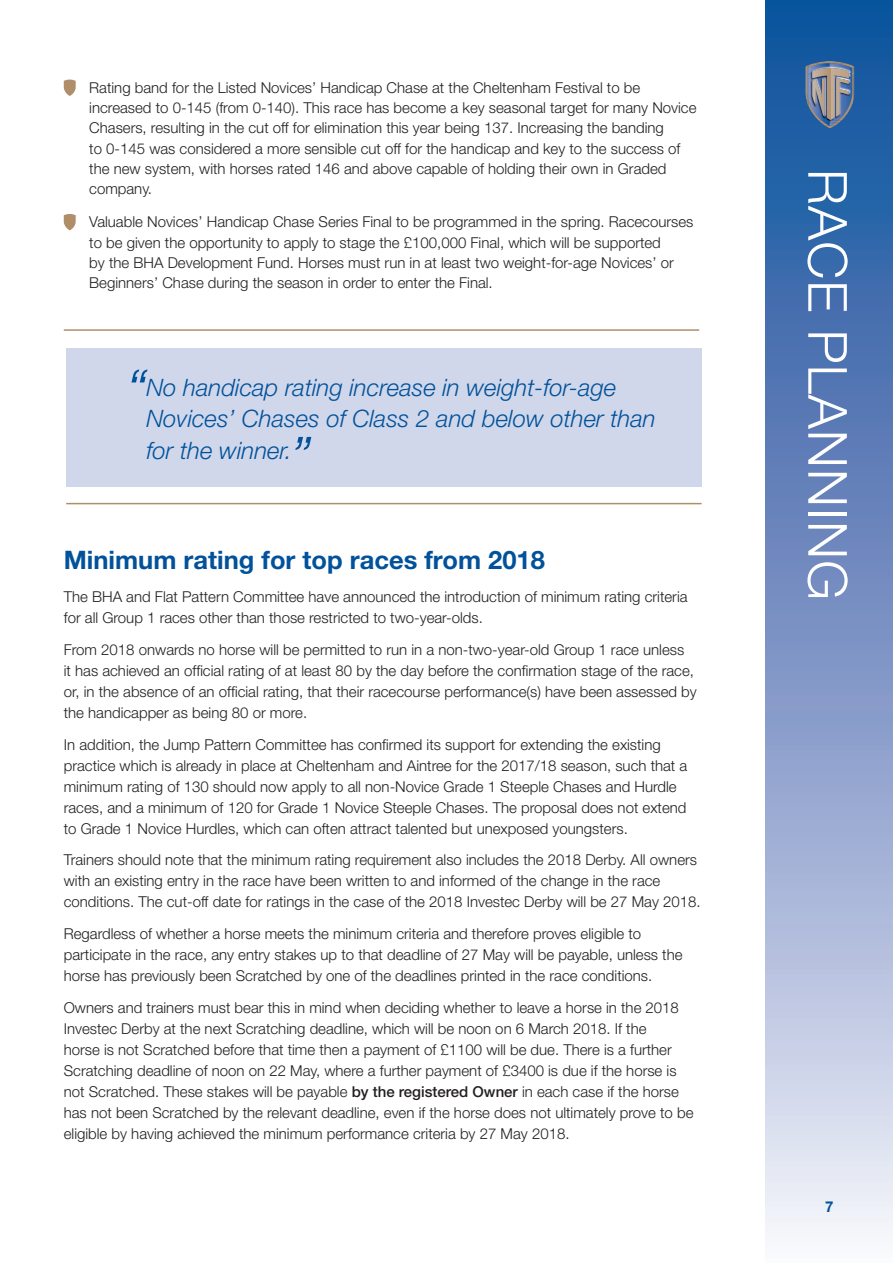
<style>
.page{position:relative;width:893px;height:1263px;background:#fff}
.page>*{position:absolute;margin:0;border:0;box-sizing:border-box;transform-origin:0 0}
.t1{font:300 54px "Helvetica Neue";letter-spacing:.02em;color:#fff}
.t2{font:italic 300 54px "Helvetica Neue";color:#01529b}
.t3{font:700 25.5px "Helvetica Neue";color:#01529b}
.t4{font:italic 300 24px/31.5px "Helvetica Neue";color:#01529b}
.t5{font:300 15px/21px "Helvetica Neue";color:#231f20}
.t6{font:700 15px "Helvetica Neue";color:#01529b}
.s1{font-weight:500}
</style>
<div class="page">
<div style="left:765px;top:0;width:128px;height:1263px;background:linear-gradient(to bottom,#074797,#f3ebf7)"></div>
<svg style="left:805px;top:61px;width:50px;height:67px;background:#728097"></svg>
<hr style="left:66px;top:503px;width:636px;height:1px;background:#b18e6a">
<div style="left:66px;top:348px;width:636px;height:139px;background:#d1d7ea"></div>
<hr style="left:64px;top:329px;width:635px;height:2px;background:#b18e6a">
<svg style="left:64px;top:80px;width:12px;height:16px"></svg>
<svg style="left:64px;top:214px;width:12px;height:16px"></svg>
<p class="t5" style="left:89px;top:77px;width:609px;line-height:20.2px">Rating band for the Listed Novices’ Handicap Chase at the Cheltenham Festival to be increased to 0-145 (from 0-140). This race has become a key seasonal target for many Novice Chasers, resulting in the cut off for elimination this year being 137. Increasing the banding<br>to 0-145 was considered a more sensible cut off for the handicap and key to the success of the new system, with horses rated 146 and above capable of holding their own in Graded company.</p>
<p class="t5" style="left:89px;top:212px;width:606px;line-height:20.2px">Valuable Novices’ Handicap Chase Series Final to be programmed in the spring. Racecourses to be given the opportunity to apply to stage the £100,000 Final, which will be supported<br>by the BHA Development Fund. Horses must run in at least two weight-for-age Novices’ or Beginners’ Chase during the season in order to enter the Final.</p>
<h1 class="t2" style="left:126px;top:357px;width:21px">“</h1>
<h3 class="t4" style="left:146px;top:371px;width:511px">No handicap rating increase in weight-for-age<br>Novices’ Chases of Class 2 and below other than for the winner.</h3>
<h1 class="t2" style="left:292px;top:424px;width:21px">”</h1>
<h2 class="t3" style="left:64px;top:544px;width:483px">Minimum rating for top races from 2018</h2>
<p class="t5" style="left:64px;top:586px;width:625px">The BHA and Flat Pattern Committee have announced the introduction of minimum rating criteria for all Group 1 races other than those restricted to two-year-olds.</p>
<p class="t5" style="left:64px;top:639px;width:634px">From 2018 onwards no horse will be permitted to run in a non-two-year-old Group 1 race unless<br>it has achieved an official rating of at least 80 by the day before the confirmation stage of the race, or, in the absence of an official rating, that their racecourse performance(s) have been assessed by the handicapper as being 80 or more.</p>
<p class="t5" style="left:64px;top:733px;width:625px">In addition, the Jump Pattern Committee has confirmed its support for extending the existing practice which is already in place at Cheltenham and Aintree for the 2017/18 season, such that a minimum rating of 130 should now apply to all non-Novice Grade 1 Steeple Chases and Hurdle races, and a minimum of 120 for Grade 1 Novice Steeple Chases. The proposal does not extend to Grade 1 Novice Hurdles, which can often attract talented but unexposed youngsters.</p>
<p class="t5" style="left:64px;top:849px;width:638px">Trainers should note that the minimum rating requirement also includes the 2018 Derby. All owners with an existing entry in the race have been written to and informed of the change in the race conditions. The cut-off date for ratings in the case of the 2018 Investec Derby will be 27 May 2018.</p>
<p class="t5" style="left:64px;top:923px;width:620px">Regardless of whether a horse meets the minimum criteria and therefore proves eligible to participate in the race, any entry stakes up to that deadline of 27 May will be payable, unless the horse has previously been Scratched by one of the deadlines printed in the race conditions.</p>
<p class="t5" style="left:64px;top:996px;width:631px">Owners and trainers must bear this in mind when deciding whether to leave a horse in the 2018<br>Investec Derby at the next Scratching deadline, which will be noon on 6 March 2018. If the<br>horse is not Scratched before that time then a payment of £1100 will be due. There is a further Scratching deadline of noon on 22 May, where a further payment of £3400 is due if the horse is not Scratched. These stakes will be payable <span class="s1">by the registered Owner</span> in each case if the horse has not been Scratched by the relevant deadline, even if the horse does not ultimately prove to be eligible by having achieved the minimum performance criteria by 27 May 2018.</p>
<h1 class="t1" style="left:860px;top:169px;width:433px;rotate:90deg">RACE PLANNING</h1>
<p class="t6" style="left:825px;top:1197px;width:10px">7</p>
</div>
